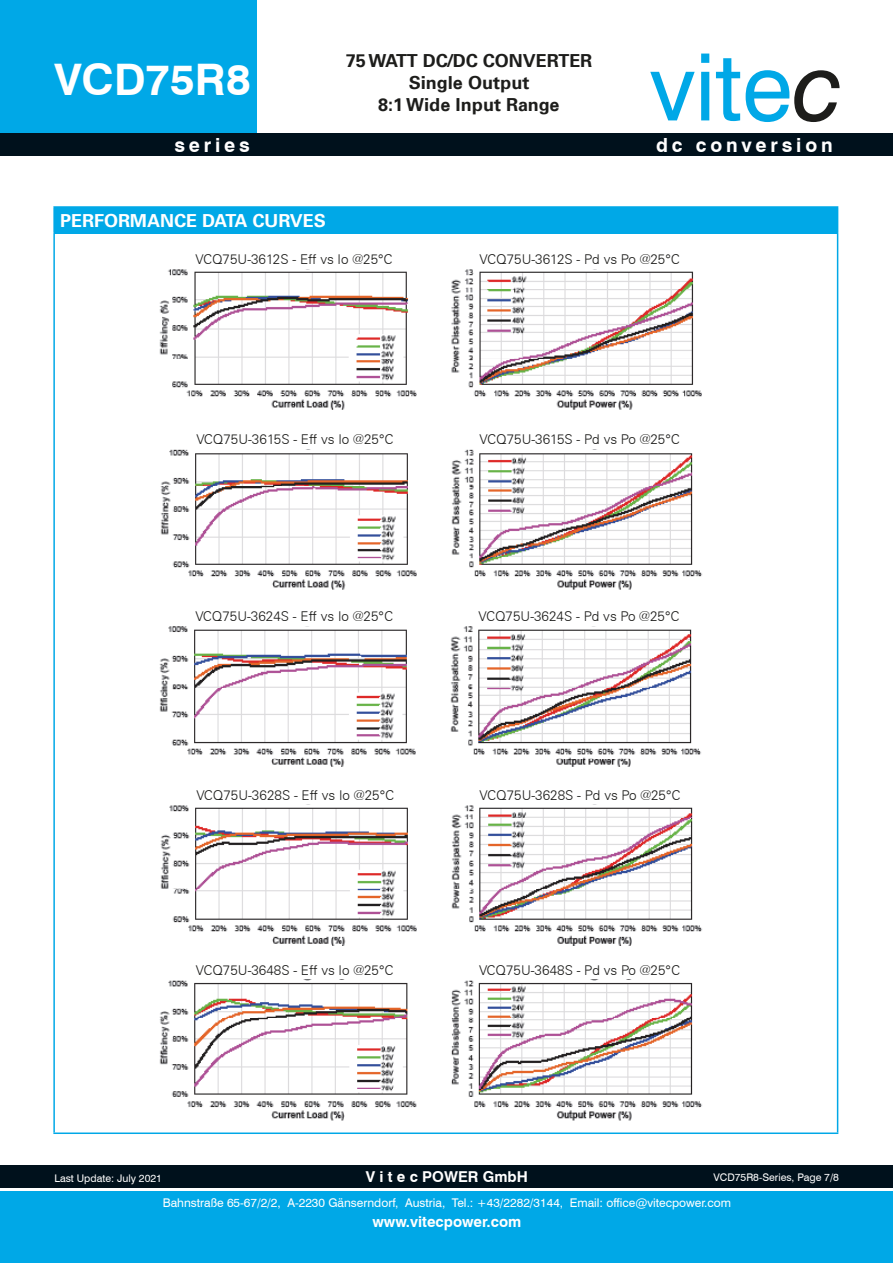
<style>
.page{position:relative;width:893px;height:1263px;background:#fff}
.page>*{position:absolute;margin:0;border:0;box-sizing:border-box;transform-origin:0 0}
.t1{font:93px "Swiss 721 BT";color:#00a8e7}
.t2{font:700 43.5px "Swiss 721 BT";color:#fff}
.t3{font:700 19.5px "Swiss 721 BT";letter-spacing:.195em;color:#fff}
.t4{font:700 18px/21.6px "Univers S";color:#1d1d1b;text-align:center}
.t5{font:700 18px "Univers S";color:#fff}
.t6{font:700 15px "Swiss 721 BT";color:#fff}
.t7{font:300 13.5px "Univers S";color:#1d1d1b}
.t8{font:12px "Swiss 721 BT";color:#fff}
.t9{font:10.5px "Swiss 721 BT";color:#fff}
.s1{font-style:italic;color:#1d1d1b}
</style>
<div class="page">
<div style="left:0;top:1192px;width:893px;height:71px;background:#00a8e7"></div>
<div style="left:0;top:1164px;width:893px;height:23px;background:#00111c"></div>
<div style="left:0;top:0;width:257px;height:133px;background:#00a8e7"></div>
<div style="left:0;top:133px;width:893px;height:23px;background:#00111c"></div>
<div style="left:54px;top:207px;width:784px;height:26px;background:#00a8e7"></div>
<hr style="left:53px;top:234px;width:2px;height:898px;background:#00a8e7">
<hr style="left:837px;top:234px;width:1px;height:898px;background:#00a8e7">
<hr style="left:53px;top:1132px;width:785px;height:2px;background:#00a8e7">
<hr style="left:53px;top:206px;width:785px;height:2px;background:#00a8e7">
<hr style="left:53px;top:208px;width:2px;height:24px;background:#00a8e7">
<hr style="left:53px;top:232px;width:785px;height:2px;background:#00a8e7">
<img style="left:159px;top:269px;width:543px;height:140px">
<img style="left:160px;top:450px;width:543px;height:140px">
<img style="left:159px;top:627px;width:542px;height:140px">
<img style="left:160px;top:805px;width:543px;height:140px">
<img style="left:159px;top:980px;width:543px;height:140px">
<h2 class="t2" style="left:54px;top:50px;width:198px">VCD75R8</h2>
<h3 class="t4" style="left:346px;top:50px;width:248px">75 WATT DC/DC CONVERTER<br>Single Output<br>8:1 Wide Input Range</h3>
<h1 class="t1" style="left:650px;top:31px;width:196px">vite<span class="s1">c</span></h1>
<h3 class="t3" style="left:174px;top:131px;width:77px">series</h3>
<h3 class="t3" style="left:656px;top:131px;width:178px">dc conversion</h3>
<h3 class="t5" style="left:60px;top:210px;width:267px">PERFORMANCE DATA CURVES</h3>
<p class="t7" style="left:196px;top:251px;width:198px">VCQ75U-3612S - Eff vs Io @25°C</p>
<p class="t7" style="left:480px;top:251px;width:202px">VCQ75U-3612S - Pd vs Po @25°C</p>
<p class="t7" style="left:196px;top:432px;width:198px">VCQ75U-3615S - Eff vs Io @25°C</p>
<p class="t7" style="left:480px;top:432px;width:202px">VCQ75U-3615S - Pd vs Po @25°C</p>
<p class="t7" style="left:195px;top:609px;width:199px">VCQ75U-3624S - Eff vs Io @25°C</p>
<p class="t7" style="left:479px;top:609px;width:202px">VCQ75U-3624S - Pd vs Po @25°C</p>
<p class="t7" style="left:196px;top:787px;width:199px">VCQ75U-3628S - Eff vs Io @25°C</p>
<p class="t7" style="left:480px;top:787px;width:202px">VCQ75U-3628S - Pd vs Po @25°C</p>
<p class="t7" style="left:196px;top:962px;width:199px">VCQ75U-3648S - Eff vs Io @25°C</p>
<p class="t7" style="left:479px;top:962px;width:202px">VCQ75U-3648S - Pd vs Po @25°C</p>
<p class="t9" style="left:54px;top:1171px;width:109px">Last Update: July 2021</p>
<p class="t6" style="left:366px;top:1166px;width:164px">V i t e c POWER GmbH</p>
<p class="t9" style="left:713px;top:1171px;width:127px">VCD75R8-Series, Page 7/8</p>
<p class="t8" style="left:163px;top:1195px;width:570px">Bahnstraße 65-67/2/2, A-2230 Gänserndorf, Austria, Tel.: +43/2282/3144, Email: office@vitecpower.com</p>
<p class="t6" style="left:372px;top:1211px;width:150px">www.vitecpower.com</p>
</div>
